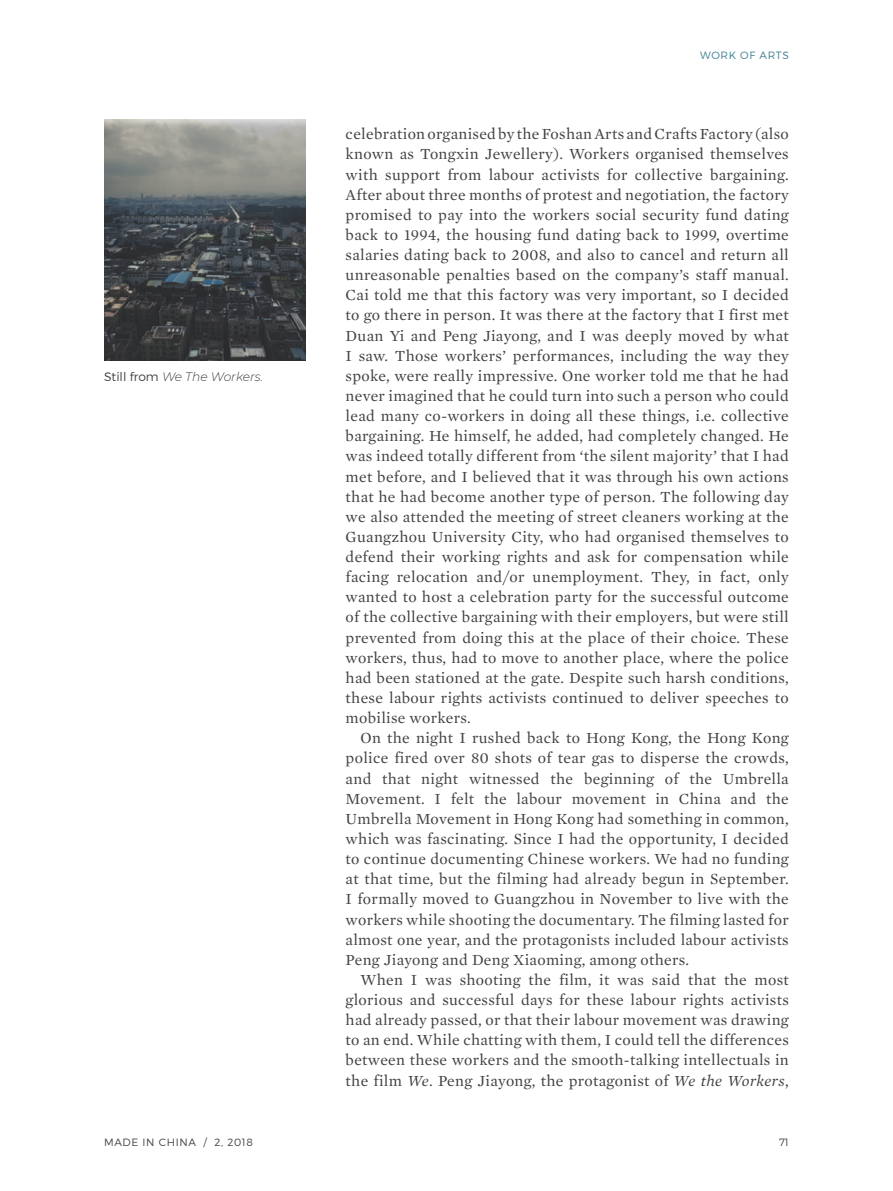
<style>
.page{position:relative;width:893px;height:1191px;background:#fff}
.page>*{position:absolute;margin:0;border:0;box-sizing:border-box;transform-origin:0 0}
.t1{font:15.75px/20.1px "Mercury Text G1 Roman";letter-spacing:.02em;color:#414042;text-align:justify}
.t2{font:italic 300 12.25px "Montserrat";letter-spacing:-.005em;color:#414042}
.t3{font:300 10.5px "Montserrat";letter-spacing:.06em;color:#414042}
.t4{font:300 10.5px "Montserrat";letter-spacing:.06em;color:#3d7e8f}
.s1{font-style:normal}
.s2{font-family:"Mercury Text G1";font-style:italic}
</style>
<div class="page">
<img style="left:104px;top:119px;width:202px;height:242px">
<p class="t2" style="left:104px;top:368px;width:161px"><span class="s1">Still from</span> We The Workers.</p>
<p class="t4" style="left:700px;top:49px;width:90px">WORK OF ARTS</p>
<p class="t1" style="left:346px;top:124px;width:445px">celebration organised by the Foshan Arts and Crafts Factory (also known as Tongxin Jewellery). Workers organised themselves with support from labour activists for collective bargaining.<br>After about three months of protest and negotiation, the factory promised to pay into the workers social security fund dating back to 1994, the housing fund dating back to 1999, overtime salaries dating back to 2008, and also to cancel and return all unreasonable penalties based on the company’s staff manual.<br>Cai told me that this factory was very important, so I decided to go there in person. It was there at the factory that I first met Duan Yi and Peng Jiayong, and I was deeply moved by what I saw. Those workers’ performances, including the way they spoke, were really impressive. One worker told me that he had never imagined that he could turn into such a person who could lead many co-workers in doing all these things, i.e. collective bargaining. He himself, he added, had completely changed. He was indeed totally different from ‘the silent majority’ that I had met before, and I believed that it was through his own actions that he had become another type of person. The following day we also attended the meeting of street cleaners working at the Guangzhou University City, who had organised themselves to defend their working rights and ask for compensation while facing relocation and/or unemployment. They, in fact, only wanted to host a celebration party for the successful outcome of the collective bargaining with their employers, but were still prevented from doing this at the place of their choice. These workers, thus, had to move to another place, where the police had been stationed at the gate. Despite such harsh conditions, these labour rights activists continued to deliver speeches to mobilise workers.</p>
<p class="t1" style="left:346px;top:728px;width:445px;text-indent:15px">On the night I rushed back to Hong Kong, the Hong Kong police fired over 80 shots of tear gas to disperse the crowds, and that night witnessed the beginning of the Umbrella Movement. I felt the labour movement in China and the Umbrella Movement in Hong Kong had something in common, which was fascinating. Since I had the opportunity, I decided to continue documenting Chinese workers. We had no funding at that time, but the filming had already begun in September.<br>I formally moved to Guangzhou in November to live with the workers while shooting the documentary. The filming lasted for almost one year, and the protagonists included labour activists Peng Jiayong and Deng Xiaoming, among others.</p>
<p class="t1" style="left:346px;top:969px;width:445px;text-indent:15px">When I was shooting the film, it was said that the most glorious and successful days for these labour rights activists had already passed, or that their labour movement was drawing to an end. While chatting with them, I could tell the differences between these workers and the smooth-talking intellectuals in the film <span class="s2">We</span>. Peng Jiayong, the protagonist of <span class="s2">We the Workers</span>,</p>
<p class="t3" style="left:104px;top:1135px;width:150px">MADE IN CHINA / 2, 2018</p>
<p class="t3" style="left:779px;top:1135px;width:11px">71</p>
</div>
